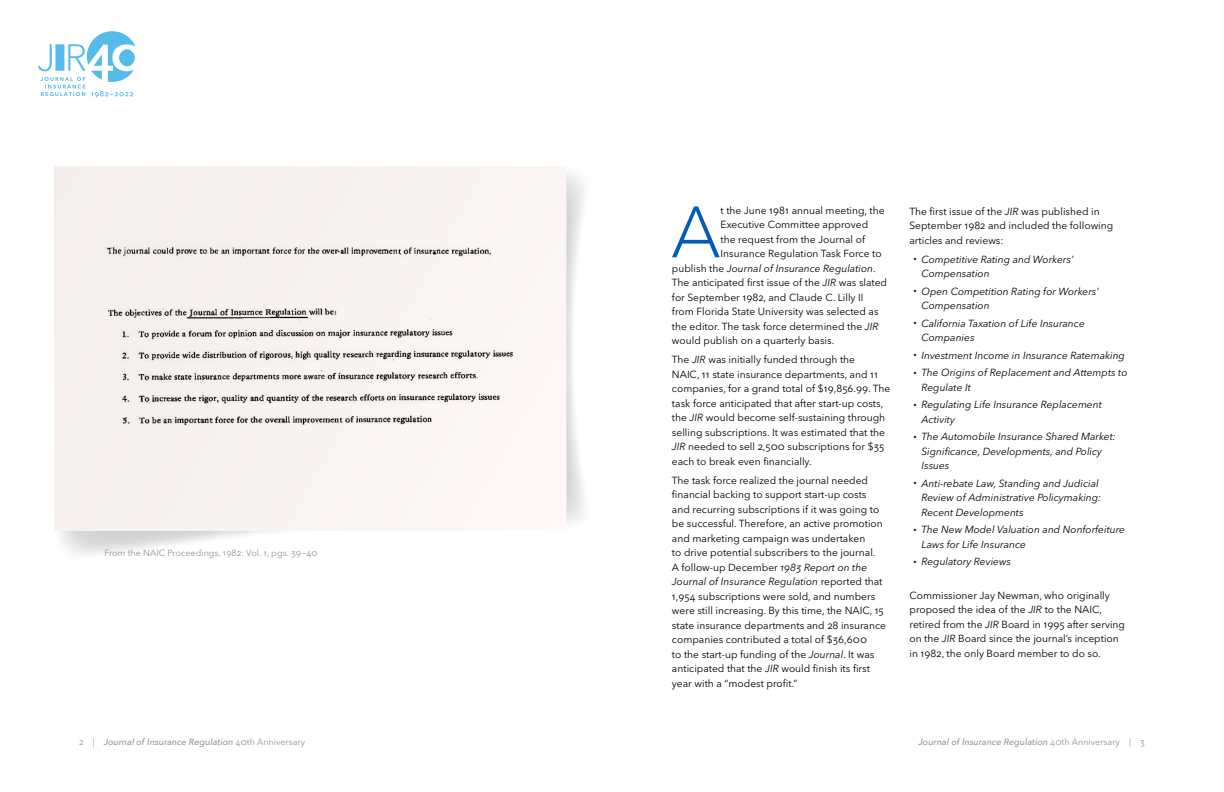
<style>
.page{position:relative;width:1224px;height:792px;background:#fff}
.page>*{position:absolute;margin:0;border:0;box-sizing:border-box;transform-origin:0 0}
.t1{font:300 71.7px "Avenir Next LT Pro";color:#005cb9}
.t2{font:10.2px/14.5px "Avenir Next LT Pro";color:#000}
.t3{font:italic 10.2px/14.5px "Avenir Next LT Pro";color:#000}
.t4{font:italic 500 9px "Avenir Next LT Pro";color:#939598}
.t5{font:9px "Avenir Next LT Pro";color:#939598}
.s1{font-style:normal}
.s2{font-style:italic}
.s3{font-family:"Avenir Next";font-weight:700;font-style:normal;font-size:10.5px}
.s4{font-weight:400;font-style:normal}
</style>
<div class="page">
<svg style="left:38px;top:31px;width:98px;height:67px"></svg>
<svg style="left:566px;top:173px;width:18px;height:350px"></svg>
<svg style="left:60px;top:531px;width:214px;height:24px"></svg>
<div style="left:54px;top:166px;width:512px;height:365px;background:#f8f3f1"></div>
<img style="left:103px;top:246px;width:395px;height:16px">
<img style="left:96px;top:305px;width:434px;height:20px">
<div style="left:104px;top:325px;width:29px;height:101px;background:#f5f1ee"></div>
<img style="left:133px;top:325px;width:393px;height:101px">
<p class="t5" style="left:104px;top:547px;width:215px">From the NAIC Proceedings, 1982: Vol. 1, pgs. 39–40</p>
<h1 class="t1" style="left:671px;top:190px;width:51px">A</h1>
<p class="t2" style="left:721px;top:203px;width:166px">t the June 1981 annual meeting, the</p>
<p class="t2" style="left:721px;top:217px;width:149px">Executive Committee approved</p>
<p class="t2" style="left:721px;top:232px;width:146px">the request from the Journal of</p>
<p class="t2" style="left:721px;top:246px;width:163px">Insurance Regulation Task Force to</p>
<p class="t3" style="left:672px;top:261px;width:205px"><span class="s1">publish the</span> Journal of Insurance Regulation<span class="s1">.</span></p>
<p class="t2" style="left:672px;top:275px;width:217px">The anticipated first issue of the <span class="s2">JIR</span> was slated</p>
<p class="t2" style="left:672px;top:290px;width:193px">for September 1982, and Claude C. Lilly II</p>
<p class="t2" style="left:672px;top:305px;width:208px">from Florida State University was selected as</p>
<p class="t2" style="left:672px;top:319px;width:208px">the editor. The task force determined the <span class="s2">JIR</span></p>
<p class="t2" style="left:672px;top:334px;width:164px">would publish on a quarterly basis.</p>
<p class="t2" style="left:672px;top:353px;width:220px">The <span class="s2">JIR</span> was initially funded through the<br>NAIC, 11 state insurance departments, and 11 companies, for a grand total of $19,856.99. The task force anticipated that after start-up costs, the <span class="s2">JIR</span> would become self-sustaining through selling subscriptions. It was estimated that the <span class="s2">JIR</span> needed to sell 2,500 subscriptions for $35 each to break even financially.</p>
<p class="t2" style="left:672px;top:473px;width:216px">The task force realized the journal needed financial backing to support start-up costs and recurring subscriptions if it was going to be successful. Therefore, an active promotion and marketing campaign was undertaken<br>to drive potential subscribers to the journal.<br>A follow-up December <span class="s2">1983 Report on the Journal of Insurance Regulation</span> reported that 1,954 subscriptions were sold, and numbers were still increasing. By this time, the NAIC, 15 state insurance departments and 28 insurance companies contributed a total of $36,600<br>to the start-up funding of the <span class="s2">Journal</span>. It was anticipated that the <span class="s2">JIR</span> would finish its first year with a “modest profit.”</p>
<p class="t2" style="left:909px;top:204px;width:205px">The first issue of the <span class="s2">JIR</span> was published in<br>September 1982 and included the following articles and reviews:</p>
<p class="t3" style="left:922px;top:252px;width:153px;text-indent:-8px"><span class="s3">·</span> Competitive Rating and Workers’<br>Compensation</p>
<p class="t3" style="left:922px;top:284px;width:179px;text-indent:-8px"><span class="s3">·</span> Open Competition Rating for Workers’<br>Compensation</p>
<p class="t3" style="left:922px;top:316px;width:165px;text-indent:-8px"><span class="s3">·</span> California Taxation of Life Insurance<br>Companies</p>
<p class="t3" style="left:913px;top:346px;width:216px;line-height:17.5px"><span class="s3">·</span> Investment Income in Insurance Ratemaking <span class="s3">·</span> The Origins of Replacement and Attempts to</p>
<p class="t3" style="left:913px;top:378px;width:190px;line-height:17.5px;text-indent:8px">Regulate It<br><span class="s3">·</span> Regulating Life Insurance Replacement</p>
<p class="t3" style="left:913px;top:410px;width:204px;line-height:17.5px;text-indent:8px">Activity<br><span class="s3">·</span> The Automobile Insurance Shared Market:</p>
<p class="t3" style="left:922px;top:444px;width:182px">Significance, Developments, and Policy<br>Issues</p>
<p class="t3" style="left:922px;top:476px;width:181px;text-indent:-8px"><span class="s3">·</span> Anti-rebate Law, Standing and Judicial<br>Review of Administrative Policymaking:<br>Recent Developments</p>
<p class="t3" style="left:922px;top:522px;width:205px;text-indent:-8px"><span class="s3">·</span> The New Model Valuation and Nonforfeiture<br>Laws for Life Insurance</p>
<p class="t3" style="left:913px;top:554px;width:99px"><span class="s3">·</span> Regulatory Reviews</p>
<p class="t2" style="left:909px;top:588px;width:217px">Commissioner Jay Newman, who originally proposed the idea of the <span class="s2">JIR</span> to the NAIC, retired from the <span class="s2">JIR</span> Board in 1995 after serving on the <span class="s2">JIR</span> Board since the journal’s inception in 1982, the only Board member to do so.</p>
<p class="t4" style="left:79px;top:736px;width:228px"><span class="s4">2 |</span> Journal of Insurance Regulation <span class="s4">40th Anniversary</span></p>
<p class="t4" style="left:919px;top:736px;width:228px">Journal of Insurance Regulation <span class="s4">40th Anniversary | 3</span></p>
</div>
